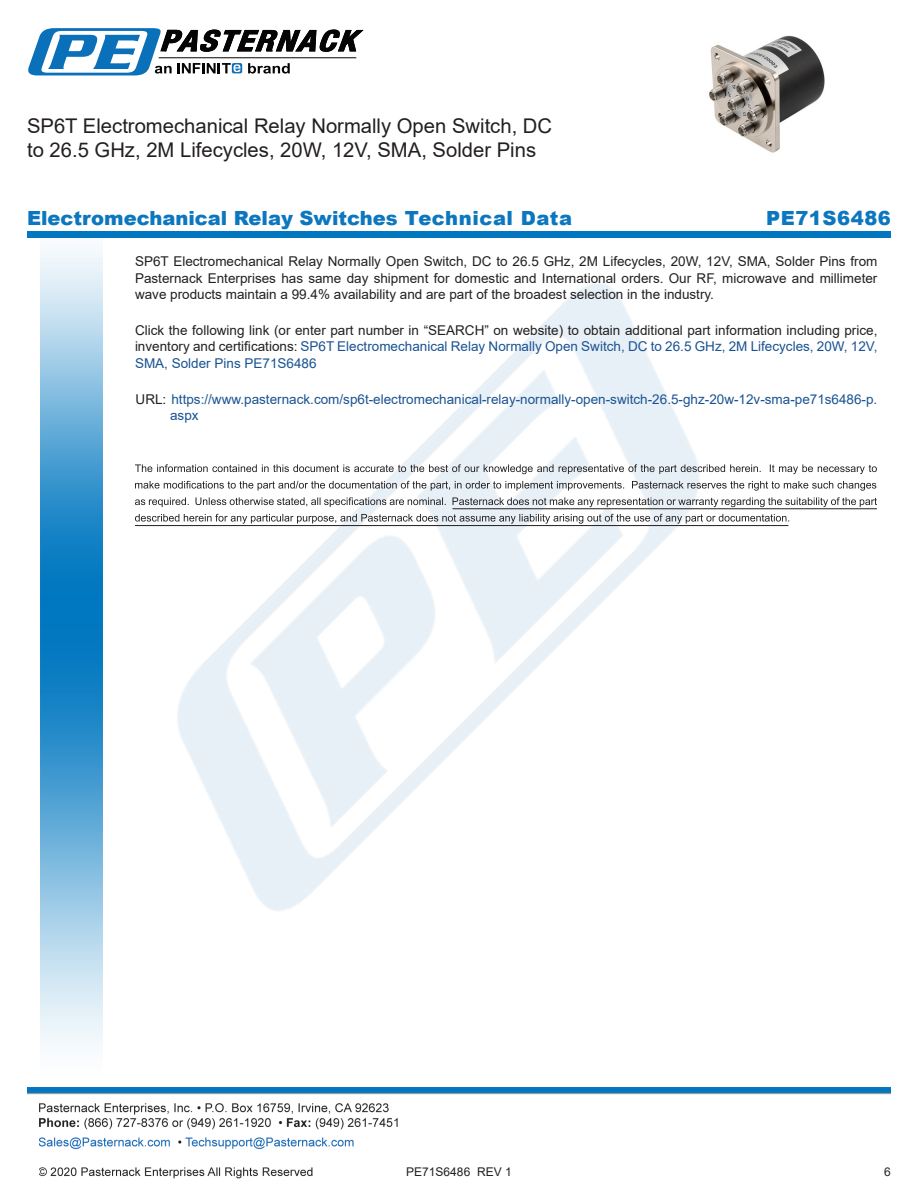
<style>
.page{position:relative;width:918px;height:1188px;background:#fff}
.page>*{position:absolute;margin:0;border:0;box-sizing:border-box;transform-origin:0 0}
.Web_Description_Para{font:20.25px/24.3px "Arial";color:#231f20}
.t1{font:900 19.5px "Arial";color:#0c77be}
.t2{font:900 19.5px "Arial";letter-spacing:.03em;color:#0c77be}
.Web_Description_Para-2{font:13.5px/16.2px "Arial";color:#231f20;text-align:justify}
.Web_Description_Para-3{font:13.5px/16.2px "Arial";color:#1a5392}
.t3{font:12px "Arial";color:#231f20}
.s1{color:#1a5392}
.s2{color:#231f20}
</style>
<div class="page">
<img style="left:39px;top:1103px;width:359px;height:76px">
<img style="left:102px;top:248px;width:719px;height:722px">
<img style="left:27px;top:1088px;width:864px;height:7px">
<img style="left:40px;top:237px;width:62px;height:811px">
<div style="left:27px;top:231px;width:864px;height:6px;background:#0177c0"></div>
<svg style="left:28px;top:28px;width:336px;height:47px"></svg>
<svg style="left:135px;top:464px;width:742px;height:10px"></svg>
<svg style="left:135px;top:481px;width:741px;height:10px"></svg>
<svg style="left:135px;top:497px;width:742px;height:10px"></svg>
<svg style="left:135px;top:514px;width:654px;height:10px"></svg>
<hr style="left:453px;top:508px;width:424px;height:1px;background:#231f20">
<hr style="left:135px;top:525px;width:653px;height:1px;background:#231f20">
<img style="left:708px;top:35px;width:117px;height:118px">
<h1 class="Web_Description_Para" style="left:27px;top:114px;width:527px">SP6T Electromechanical Relay Normally Open Switch, DC to 26.5 GHz, 2M Lifecycles, 20W, 12V, SMA, Solder Pins</h1>
<p class="t1" style="left:27px;top:204px;width:547px">Electromechanical Relay Switches Technical Data</p>
<p class="t2" style="left:766px;top:204px;width:126px">PE71S6486</p>
<h1 class="Web_Description_Para-2" style="left:135px;top:253px;width:744px">SP6T Electromechanical Relay Normally Open Switch, DC to 26.5 GHz, 2M Lifecycles, 20W, 12V, SMA, Solder Pins from Pasternack Enterprises has same day shipment for domestic and International orders. Our RF, microwave and millimeter wave products maintain a 99.4% availability and are part of the broadest selection in the industry.</h1>
<h1 class="Web_Description_Para-2" style="left:135px;top:322px;width:744px">Click the following link (or enter part number in “SEARCH” on website) to obtain additional part information including price, inventory and certifications: <span class="s1">SP6T Electromechanical Relay Normally Open Switch, DC to 26.5 GHz, 2M Lifecycles, 20W, 12V, SMA, Solder Pins PE71S6486</span></h1>
<h1 class="Web_Description_Para-3" style="left:170px;top:391px;width:709px;text-indent:-34px"><span class="s2">URL:</span> https://www.pasternack.com/sp6t-electromechanical-relay-normally-open-switch-26.5-ghz-20w-12v-sma-pe71s6486-p. aspx</h1>
<p class="t3" style="left:406px;top:1163px;width:107px">PE71S6486 REV 1</p>
<p class="t3" style="left:884px;top:1163px;width:8px">6</p>
</div>
